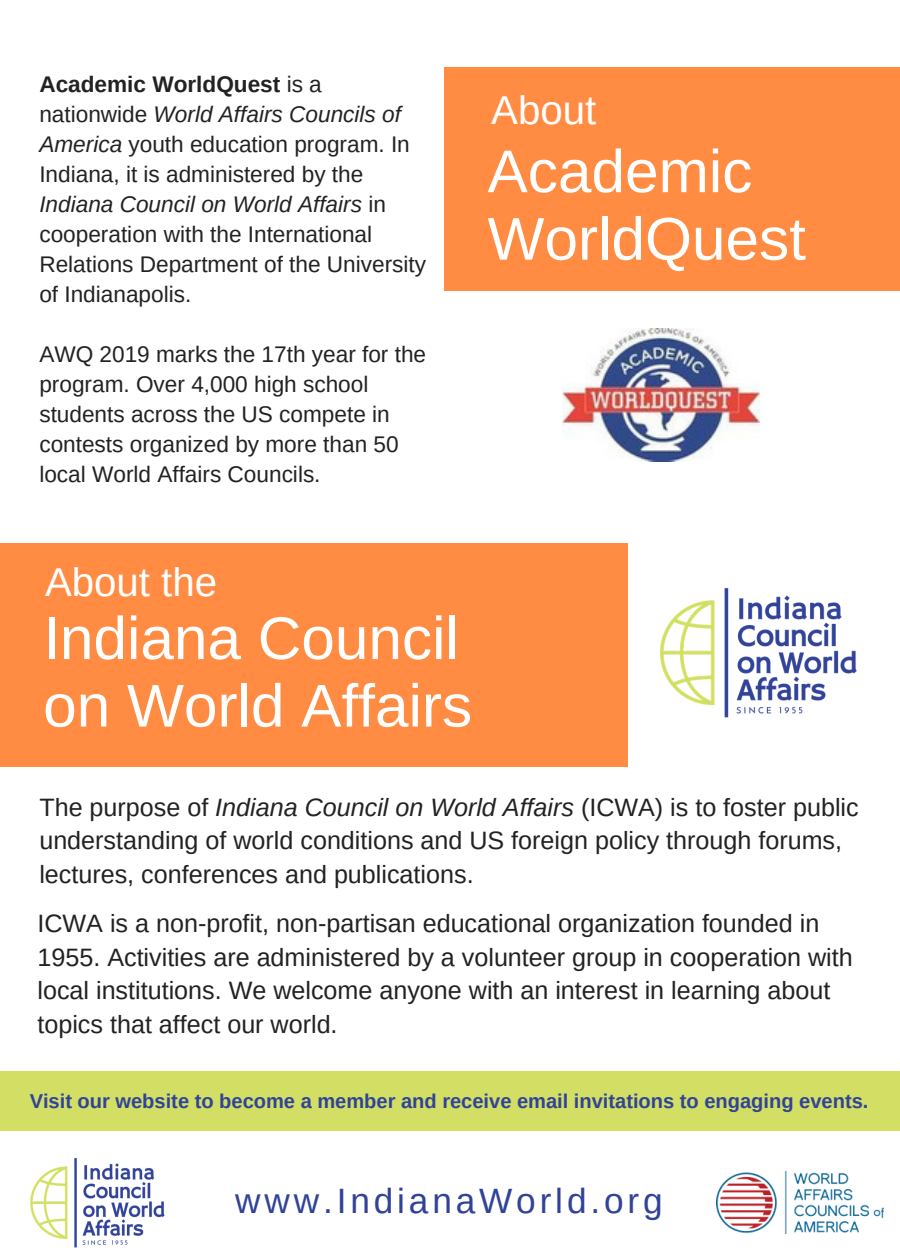
<style>
.page{position:relative;width:900px;height:1260px;background:#fff}
.page>*{position:absolute;margin:0;border:0;box-sizing:border-box;transform-origin:0 0}
.t1{font:60.5px/67.5px "Arimo";color:#fff}
.t2{font:40.25px "Arimo";color:#fff}
.t3{font:35.25px "Arimo";letter-spacing:.11em;color:#314398}
.t4{font:25.25px/33.8px "Arimo";color:#222}
.t5{font:22.75px/30px "Arimo";color:#222}
.t6{font:700 20px "Arimo";color:#314398}
.s1{font-weight:700}
.s2{font-style:italic}
</style>
<div class="page">
<img style="left:30px;top:1158px;width:135px;height:90px">
<img style="left:716px;top:1172px;width:167px;height:62px">
<div style="left:0;top:1071px;width:900px;height:60px;background:#d2df64"></div>
<div style="left:0;top:544px;width:628px;height:223px;background:#ff8c42"></div>
<img style="left:660px;top:588px;width:197px;height:130px">
<div style="left:444px;top:68px;width:456px;height:223px;background:#ff8c42"></div>
<img style="left:562px;top:328px;width:197px;height:133px">
<p class="t5" style="left:39px;top:69px;width:388px"><span class="s1">Academic WorldQuest</span> is a nationwide <span class="s2">World Affairs Councils of<br>America</span> youth education program. In<br>Indiana, it is administered by the<br><span class="s2">Indiana Council on World Affairs</span> in cooperation with the International<br>Relations Department of the University of Indianapolis.</p>
<p class="t5" style="left:39px;top:339px;width:388px">AWQ 2019 marks the 17th year for the program. Over 4,000 high school students across the US compete in contests organized by more than 50 local World Affairs Councils.</p>
<h2 class="t2" style="left:491px;top:87px;width:107px">About</h2>
<h1 class="t1" style="left:488px;top:137px;width:320px">Academic<br>WorldQuest</h1>
<h2 class="t2" style="left:45px;top:560px;width:174px">About the</h2>
<h1 class="t1" style="left:43px;top:604px;width:431px">Indiana Council on World Affairs</h1>
<p class="t4" style="left:39px;top:790px;width:821px">The purpose of <span class="s2">Indiana Council on World Affairs</span> (ICWA) is to foster public understanding of world conditions and US foreign policy through forums, lectures, conferences and publications.</p>
<p class="t4" style="left:38px;top:906px;width:817px">ICWA is a non-profit, non-partisan educational organization founded in 1955. Activities are administered by a volunteer group in cooperation with local institutions. We welcome anyone with an interest in learning about topics that affect our world.</p>
<p class="t6" style="left:30px;top:1090px;width:840px">Visit our website to become a member and receive email invitations to engaging events.</p>
<h3 class="t3" style="left:235px;top:1181px;width:429px">www.IndianaWorld.org</h3>
</div>
